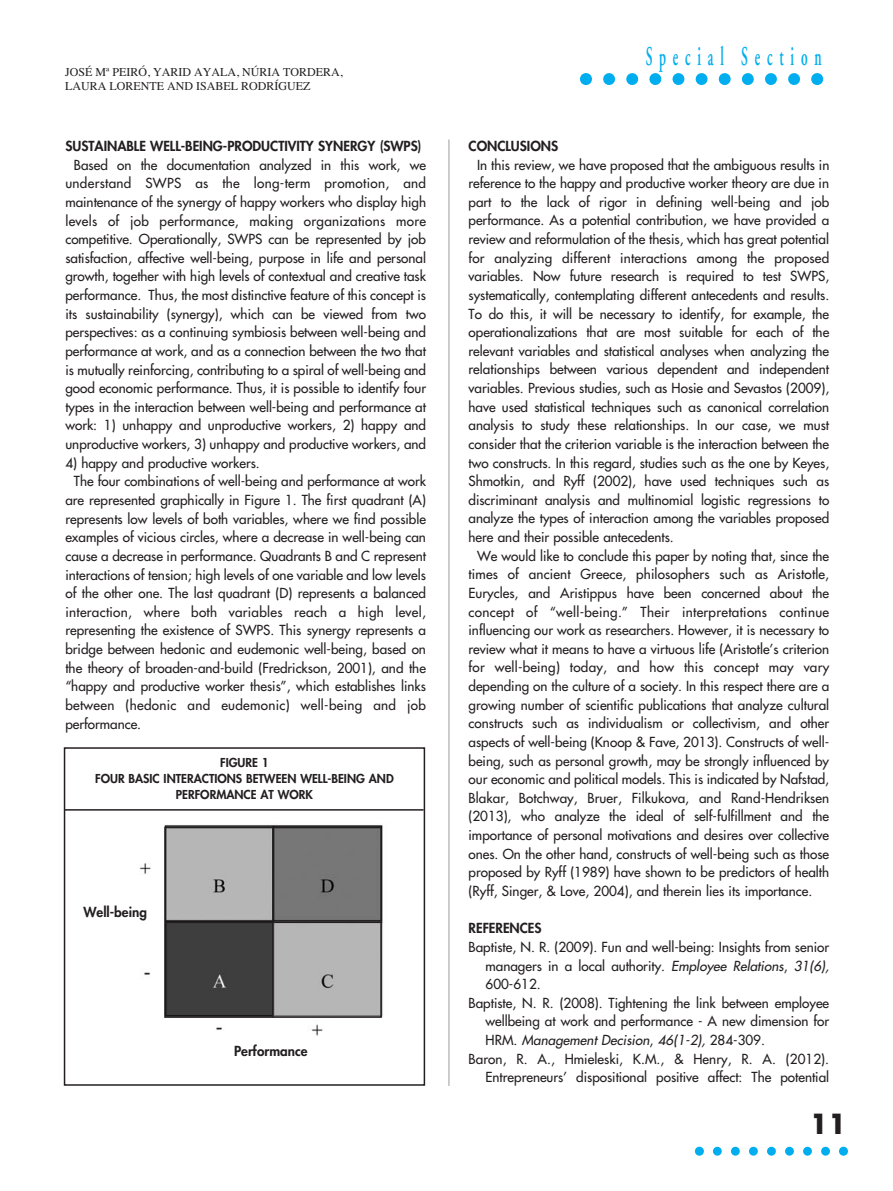
<style>
.page{position:relative;width:893px;height:1191px;background:#fff}
.page>*{position:absolute;margin:0;border:0;box-sizing:border-box;transform-origin:0 0}
.t1{font:600 27px "Adobe Garamond";letter-spacing:.51em;color:#00aeef;scale:.5 1}
.t2{font:700 27px "Futura";color:#231f20}
.t3{font:13.5px/18.6px "Futura";color:#231f20;text-align:justify}
.t4{font:13.5px "Futura";letter-spacing:.02em;color:#231f20}
.t5{font:800 13.5px "Futura";color:#231f20}
.t6{font:italic 13.5px "Futura";color:#231f20}
.t7{font:12px/14.4px "Times";color:#231f20}
.t8{font:800 12px/16px "Futura";color:#231f20;text-align:center}
.s1{font-style:italic}
.s2{font-style:normal}
</style>
<div class="page">
<svg style="left:695px;top:1146px;width:153px;height:9px"></svg>
<svg style="left:580px;top:73px;width:220px;height:12px"></svg>
<svg style="left:811px;top:73px;width:12px;height:12px"></svg>
<div style="left:64px;top:747px;width:361px;height:338px;border:2px solid #231f20"></div>
<hr style="left:64px;top:809px;width:360px;height:1px;background:#231f20">
<img style="left:139px;top:824px;width:244px;height:212px">
<hr style="left:448px;top:139px;width:2px;height:947px;background:#bbbdc0">
<div style="left:82px;top:904px;width:75px;height:46px;background:#fff"></div>
<div style="left:164px;top:826px;width:218px;height:191px;border:2px solid #231f20"></div>
<hr style="left:165px;top:921px;width:217px;height:2px;background:#231f20">
<hr style="left:272px;top:827px;width:2px;height:190px;background:#231f20">
<p class="t7" style="left:65px;top:65px;width:279px">JOSÉ Mª PEIRÓ, YARID AYALA, NÚRIA TORDERA,<br>LAURA LORENTE AND ISABEL RODRÍGUEZ</p>
<p class="t5" style="left:65px;top:139px;width:358px">SUSTAINABLE WELL-BEING-PRODUCTIVITY SYNERGY (SWPS)</p>
<p class="t3" style="left:65px;top:156px;width:362px;text-indent:9px">Based on the documentation analyzed in this work, we understand SWPS as the long-term promotion, and maintenance of the synergy of happy workers who display high levels of job performance, making organizations more competitive. Operationally, SWPS can be represented by job satisfaction, affective well-being, purpose in life and personal growth, together with high levels of contextual and creative task performance. Thus, the most distinctive feature of this concept is its sustainability (synergy), which can be viewed from two perspectives: as a continuing symbiosis between well-being and performance at work, and as a connection between the two that is mutually reinforcing, contributing to a spiral of well-being and good economic performance. Thus, it is possible to identify four types in the interaction between well-being and performance at work: 1) unhappy and unproductive workers, 2) happy and unproductive workers, 3) unhappy and productive workers, and</p>
<p class="t3" style="left:65px;top:454px;width:196px">4) happy and productive workers.</p>
<p class="t3" style="left:74px;top:473px;width:354px">The four combinations of well-being and performance at work</p>
<p class="t3" style="left:65px;top:491px;width:362px">are represented graphically in Figure 1. The first quadrant (A)</p>
<p class="t3" style="left:65px;top:510px;width:362px">represents low levels of both variables, where we find possible</p>
<p class="t3" style="left:65px;top:529px;width:362px">examples of vicious circles, where a decrease in well-being can</p>
<p class="t3" style="left:65px;top:547px;width:362px">cause a decrease in performance. Quadrants B and C represent</p>
<p class="t3" style="left:65px;top:566px;width:362px">interactions of tension; high levels of one variable and low levels</p>
<p class="t3" style="left:65px;top:585px;width:362px">of the other one. The last quadrant (D) represents a balanced</p>
<p class="t4" style="left:65px;top:605px;width:362px">interaction, where both variables reach a high level,</p>
<p class="t3" style="left:65px;top:622px;width:362px">representing the existence of SWPS. This synergy represents a</p>
<p class="t3" style="left:65px;top:640px;width:362px">bridge between hedonic and eudemonic well-being, based on</p>
<p class="t3" style="left:65px;top:659px;width:362px">the theory of broaden-and-build (Fredrickson, 2001), and the</p>
<p class="t3" style="left:65px;top:678px;width:362px">“happy and productive worker thesis”, which establishes links</p>
<p class="t4" style="left:65px;top:698px;width:362px">between (hedonic and eudemonic) well-being and job</p>
<p class="t3" style="left:65px;top:715px;width:77px">performance.</p>
<p class="t8" style="left:95px;top:755px;width:300px">FIGURE 1<br>FOUR BASIC INTERACTIONS BETWEEN WELL-BEING AND<br>PERFORMANCE AT WORK</p>
<p class="t5" style="left:83px;top:905px;width:65px">Well-being</p>
<p class="t5" style="left:234px;top:1045px;width:75px">Performance</p>
<h1 class="t1" style="left:646px;top:46px;width:354px">Special Section</h1>
<p class="t5" style="left:469px;top:139px;width:91px">CONCLUSIONS</p>
<p class="t3" style="left:469px;top:156px;width:362px;text-indent:9px">In this review, we have proposed that the ambiguous results in reference to the happy and productive worker theory are due in part to the lack of rigor in defining well-being and job performance. As a potential contribution, we have provided a review and reformulation of the thesis, which has great potential for analyzing different interactions among the proposed variables. Now future research is required to test SWPS, systematically, contemplating different antecedents and results.<br>To do this, it will be necessary to identify, for example, the operationalizations that are most suitable for each of the relevant variables and statistical analyses when analyzing the relationships between various dependent and independent variables. Previous studies, such as Hosie and Sevastos (2009), have used statistical techniques such as canonical correlation analysis to study these relationships. In our case, we must consider that the criterion variable is the interaction between the two constructs. In this regard, studies such as the one by Keyes, Shmotkin, and Ryff (2002), have used techniques such as discriminant analysis and multinomial logistic regressions to analyze the types of interaction among the variables proposed here and their possible antecedents.</p>
<p class="t3" style="left:469px;top:547px;width:362px;text-indent:9px">We would like to conclude this paper by noting that, since the times of ancient Greece, philosophers such as Aristotle, Eurycles, and Aristippus have been concerned about the concept of “well-being.” Their interpretations continue influencing our work as researchers. However, it is necessary to review what it means to have a virtuous life (Aristotle’s criterion for well-being) today, and how this concept may vary depending on the culture of a society. In this respect there are a growing number of scientific publications that analyze cultural constructs such as individualism or collectivism, and other aspects of well-being (Knoop &amp; Fave, 2013). Constructs of well&shy;being, such as personal growth, may be strongly influenced by our economic and political models. This is indicated by Nafstad, Blakar, Botchway, Bruer, Filkukova, and Rand-Hendriksen (2013), who analyze the ideal of self-fulfillment and the importance of personal motivations and desires over collective ones. On the other hand, constructs of well-being such as those proposed by Ryff (1989) have shown to be predictors of health (Ryff, Singer, &amp; Love, 2004), and therein lies its importance.</p>
<p class="t5" style="left:469px;top:921px;width:75px">REFERENCES</p>
<p class="t3" style="left:469px;top:938px;width:362px">Baptiste, N. R. (2009). Fun and well-being: Insights from senior</p>
<p class="t3" style="left:486px;top:957px;width:348px">managers in a local authority. <span class="s1">Employee Relations</span>, <span class="s1">31(6),</span></p>
<p class="t3" style="left:486px;top:975px;width:57px">600-612.</p>
<p class="t3" style="left:469px;top:994px;width:362px">Baptiste, N. R. (2008). Tightening the link between employee</p>
<p class="t3" style="left:486px;top:1013px;width:345px">wellbeing at work and performance - A new dimension for</p>
<p class="t6" style="left:486px;top:1033px;width:281px"><span class="s2">H RM .</span> Management Decision<span class="s2">,</span> 46(1-2), <span class="s2">2 8 4 - 3 0 9 .</span></p>
<p class="t3" style="left:469px;top:1050px;width:362px">Baron, R. A., Hmieleski, K.M., &amp; Henry, R. A. (2012).</p>
<p class="t3" style="left:486px;top:1069px;width:345px">Entrepreneurs’ dispositional positive affect: The potential</p>
<h1 class="t2" style="left:810px;top:1111px;width:39px">11</h1>
</div>
